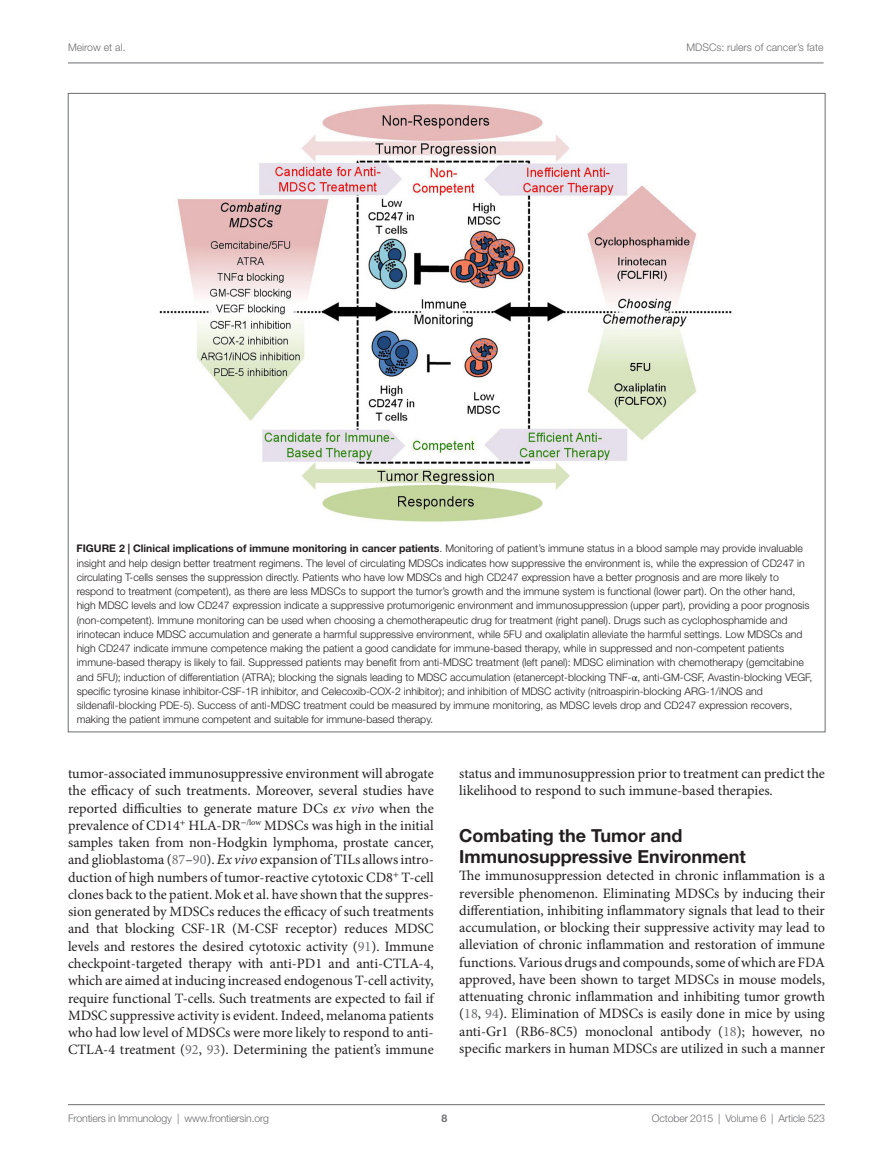
<style>
.page{position:relative;width:893px;height:1170px;background:#fff}
.page>*{position:absolute;margin:0;border:0;box-sizing:border-box;transform-origin:0 0}
.t1{font:700 18px/21px "Helvetica Neue LT Std";color:#231f20}
.t2{font:14.25px/17.2px "Minion Pro";color:#231f20;text-align:justify}
.t3{font:300 10.5px/14.2px "Helvetica Neue LT Std";color:#231f20}
.t4{font:300 10.5px "Helvetica Neue LT Std";letter-spacing:-.015em;color:#6c6d70}
.t5{font:700 10.5px "Helvetica Neue LT Std";color:#6c6d70}
.s1{font-weight:700}
.s2{font-family:"STIX General";font-weight:400}
.s3{font-style:italic}
.s4{color:#6c6d70}
</style>
<div class="page">
<img style="left:160px;top:105px;width:572px;height:417px">
<hr style="left:68px;top:1104px;width:757px;height:1px;background:#6c6d70">
<hr style="left:68px;top:63px;width:756px;height:1px;background:#6c6d70">
<p class="t4" style="left:68px;top:41px;width:59px">Meirow et al.</p>
<p class="t4" style="left:686px;top:41px;width:139px">MDSCs: rulers of cancer’s fate</p>
<p class="t3" style="left:77px;top:541px;width:737px"><span class="s1">FIGURE 2 | Clinical implications of immune monitoring in cancer patients</span>. Monitoring of patient’s immune status in a blood sample may provide invaluable insight and help design better treatment regimens. The level of circulating MDSCs indicates how suppressive the environment is, while the expression of CD247 in circulating T-cells senses the suppression directly. Patients who have low MDSCs and high CD247 expression have a better prognosis and are more likely to respond to treatment (competent), as there are less MDSCs to support the tumor’s growth and the immune system is functional (lower part). On the other hand, high MDSC levels and low CD247 expression indicate a suppressive protumorigenic environment and immunosuppression (upper part), providing a poor prognosis (non-competent). Immune monitoring can be used when choosing a chemotherapeutic drug for treatment (right panel). Drugs such as cyclophosphamide and irinotecan induce MDSC accumulation and generate a harmful suppressive environment, while 5FU and oxaliplatin alleviate the harmful settings. Low MDSCs and high CD247 indicate immune competence making the patient a good candidate for immune-based therapy, while in suppressed and non-competent patients immune-based therapy is likely to fail. Suppressed patients may benefit from anti-MDSC treatment (left panel): MDSC elimination with chemotherapy (gemcitabine and 5FU); induction of differentiation (ATRA); blocking the signals leading to MDSC accumulation (etanercept-blocking TNF-<span class="s2">α</span>, anti-GM-CSF, Avastin-blocking VEGF, specific tyrosine kinase inhibitor-CSF-1R inhibitor, and Celecoxib-COX-2 inhibitor); and inhibition of MDSC activity (nitroaspirin-blocking ARG-1/iNOS and sildenafil-blocking PDE-5). Success of anti-MDSC treatment could be measured by immune monitoring, as MDSC levels drop and CD247 expression recovers, making the patient immune competent and suitable for immune-based therapy.</p>
<p class="t2" style="left:68px;top:765px;width:367px">tumor-associated immunosuppressive environment will abrogate the efficacy of such treatments. Moreover, several studies have reported difficulties to generate mature DCs <span class="s3">ex vivo</span> when the prevalence of CD14<sup>+</sup> HLA-DR<sup>−</sup><sup>/low</sup> MDSCs was high in the initial samples taken from non-Hodgkin lymphoma, prostate cancer, and glioblastoma (<span class="s4">87</span>–<span class="s4">90</span>). <span class="s3">Ex vivo</span> expansion of TILs allows intro&shy;duction of high numbers of tumor-reactive cytotoxic CD8<sup>+</sup> T-cell clones back to the patient. Mok et al. have shown that the suppres&shy;sion generated by MDSCs reduces the efficacy of such treatments and that blocking CSF-1R (M-CSF receptor) reduces MDSC levels and restores the desired cytotoxic activity (<span class="s4">91</span>). Immune checkpoint-targeted therapy with anti-PD1 and anti-CTLA-4, which are aimed at inducing increased endogenous T-cell activity, require functional T-cells. Such treatments are expected to fail if MDSC suppressive activity is evident. Indeed, melanoma patients who had low level of MDSCs were more likely to respond to anti-CTLA-4 treatment (<span class="s4">92</span>, <span class="s4">93</span>). Determining the patient’s immune</p>
<h2 class="t2" style="left:459px;top:765px;width:367px">status and immunosuppression prior to treatment can predict the likelihood to respond to such immune-based therapies.</h2>
<h1 class="t1" style="left:459px;top:824px;width:288px">Combating the Tumor and<br>Immunosuppressive Environment</h1>
<p class="t2" style="left:459px;top:867px;width:367px">The immunosuppression detected in chronic inflammation is a reversible phenomenon. Eliminating MDSCs by inducing their differentiation, inhibiting inflammatory signals that lead to their accumulation, or blocking their suppressive activity may lead to alleviation of chronic inflammation and restoration of immune functions. Various drugs and compounds, some of which are FDA approved, have been shown to target MDSCs in mouse models, attenuating chronic inflammation and inhibiting tumor growth (<span class="s4">18</span>, <span class="s4">94</span>). Elimination of MDSCs is easily done in mice by using anti-Gr1 (RB6-8C5) monoclonal antibody (<span class="s4">18</span>); however, no specific markers in human MDSCs are utilized in such a manner</p>
<p class="t4" style="left:68px;top:1111px;width:203px">Frontiers in Immunology | www.frontiersin.org</p>
<p class="t5" style="left:441px;top:1111px;width:7px">8</p>
<p class="t4" style="left:652px;top:1111px;width:174px">October 2015 | Volume 6 | Article 523</p>
</div>
